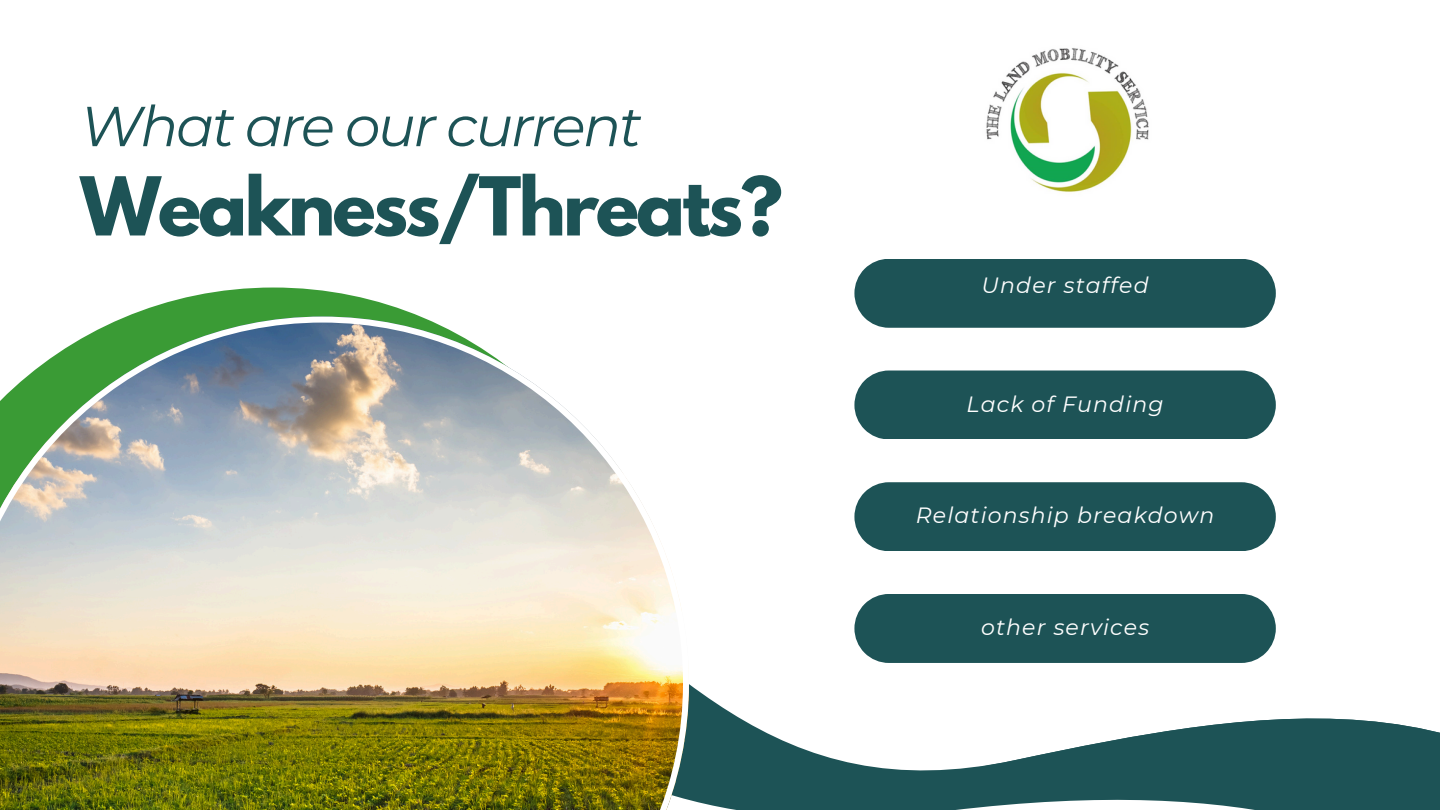
<style>
.page{position:relative;width:1440px;height:810px;background:#fff}
.page>*{position:absolute;margin:0;border:0;box-sizing:border-box;transform-origin:0 0}
.t1{font:700 71.8px "League Spartan";letter-spacing:-.04em;color:#1d5356}
.t2{font:italic 56.2px "Montserrat";letter-spacing:-.04em;color:#1d5356}
.t3{font:italic 22px "Montserrat";letter-spacing:.055em;color:#fff}
</style>
<div class="page">
<svg style="left:689px;top:684px;width:751px;height:126px;fill:#1d5356"></svg>
<svg style="left:125px;top:287px;width:297px;height:30px;fill:#3a9b35"></svg>
<img style="left:0;top:317px;width:689px;height:493px">
<div style="left:854px;top:259px;width:422px;height:69px;background:#1d5356"></div>
<div style="left:854px;top:371px;width:422px;height:68px;background:#1d5356"></div>
<div style="left:854px;top:482px;width:422px;height:69px;background:#1d5356"></div>
<div style="left:854px;top:594px;width:422px;height:69px;background:#1d5356"></div>
<img style="left:986px;top:48px;width:163px;height:144px">
<h1 class="t2" style="left:80px;top:92px;width:563px">What are our current</h1>
<p class="t1" style="left:80px;top:171px;width:704px">Weakness/Threats?</p>
<p class="t3" style="left:982px;top:271px;width:169px">Under staffed</p>
<p class="t3" style="left:967px;top:390px;width:199px">Lack of Funding</p>
<p class="t3" style="left:916px;top:502px;width:300px">Relationship breakdown</p>
<p class="t3" style="left:981px;top:614px;width:170px">other services</p>
</div>
